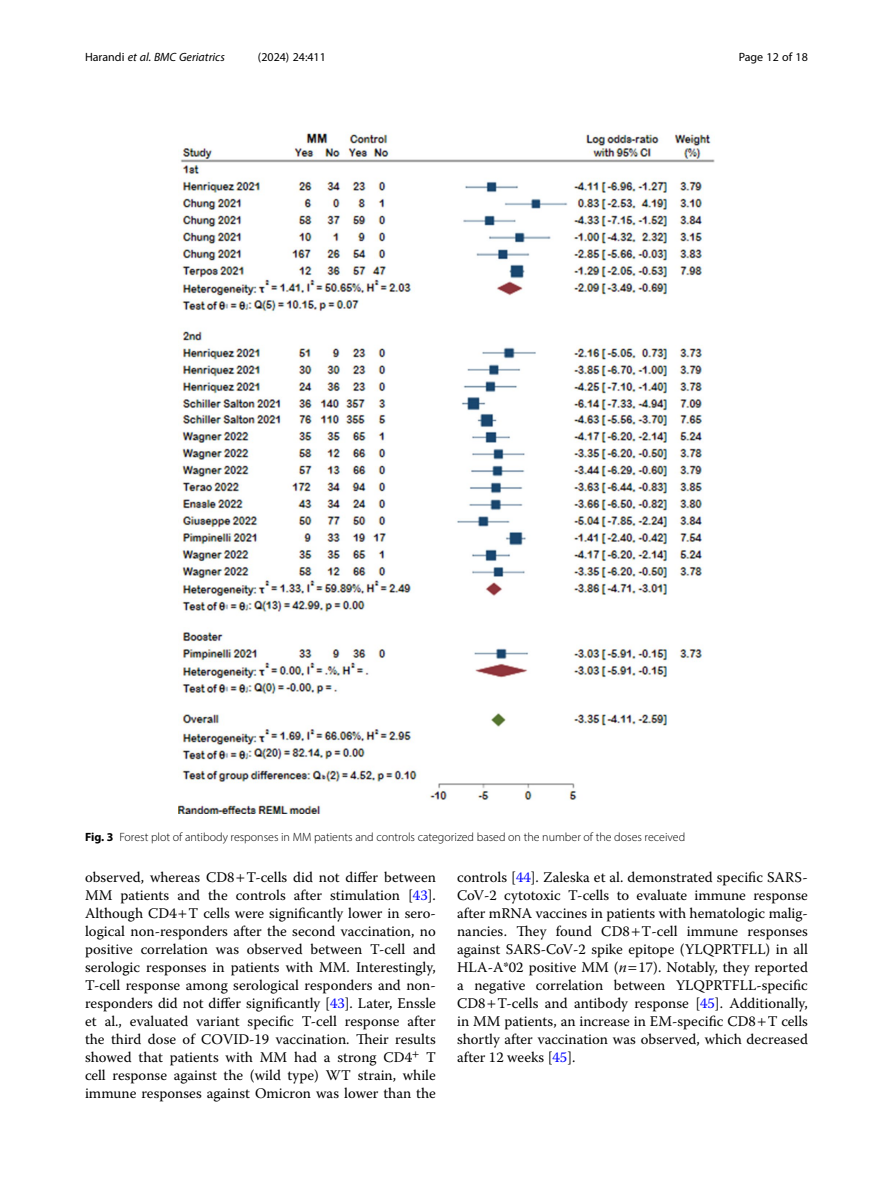
<style>
.page{position:relative;width:893px;height:1191px;background:#fff}
.page>*{position:absolute;margin:0;border:0;box-sizing:border-box;transform-origin:0 0}
.Body_Text{font:14.7px/18px "Warnock Pro";color:#000;text-align:justify}
.Figure_Caption{font:300 12px "Myriad Pro";color:#000}
.t1{font:italic 12px "Myriad Pro";color:#000}
.t2{font:12px "Myriad Pro";color:#000}
.s1{font-style:normal}
.s2{font-weight:700}
.s3{color:#00f}
.s4{font-style:italic}
</style>
<div class="page">
<img style="left:179px;top:132px;width:535px;height:682px">
<p class="t1" style="left:85px;top:50px;width:141px"><span class="s1">Harandi</span> et al. BMC Geriatrics</p>
<p class="t2" style="left:258px;top:50px;width:70px">(2024) 24:411</p>
<p class="t2" style="left:739px;top:50px;width:71px">Page 12 of 18</p>
<p class="Figure_Caption" style="left:85px;top:829px;width:602px"><span class="s2">Fig. 3</span> Forest plot of antibody responses in MM patients and controls categorized based on the number of the doses received</p>
<p class="Body_Text" style="left:85px;top:868px;width:352px">observed, whereas CD8 T-cells did not differ between MM patients and the controls after stimulation [<span class="s3">43</span>].<br>Although CD4 T cells were significantly lower in sero&shy;logical non-responders after the second vaccination, no positive correlation was observed between T-cell and serologic responses in patients with MM. Interestingly, T-cell response among serological responders and non&shy;responders did not differ significantly [<span class="s3">43</span>]. Later, Enssle et al., evaluated variant specific T-cell response after the third dose of COVID-19 vaccination. Their results showed that patients with MM had a strong CD4<sup>+</sup> T cell response against the (wild type) WT strain, while immune responses against Omicron was lower than the</p>
<p class="Body_Text" style="left:457px;top:868px;width:352px">controls [<span class="s3">44</span>]. Zaleska et al. demonstrated specific SARS-CoV‐2 cytotoxic T-cells to evaluate immune response after mRNA vaccines in patients with hematologic malig&shy;nancies. They found CD8 T‐cell immune responses against SARS‐CoV‐2 spike epitope (YLQPRTFLL) in all HLA‐A*02 positive MM (<span class="s4">n</span> 17). Notably, they reported a negative correlation between YLQPRTFLL‐specific CD8 T-cells and antibody response [<span class="s3">45</span>]. Additionally, in MM patients, an increase in EM‐specific CD8 T cells shortly after vaccination was observed, which decreased after 12 weeks [<span class="s3">45</span>].</p>
</div>
